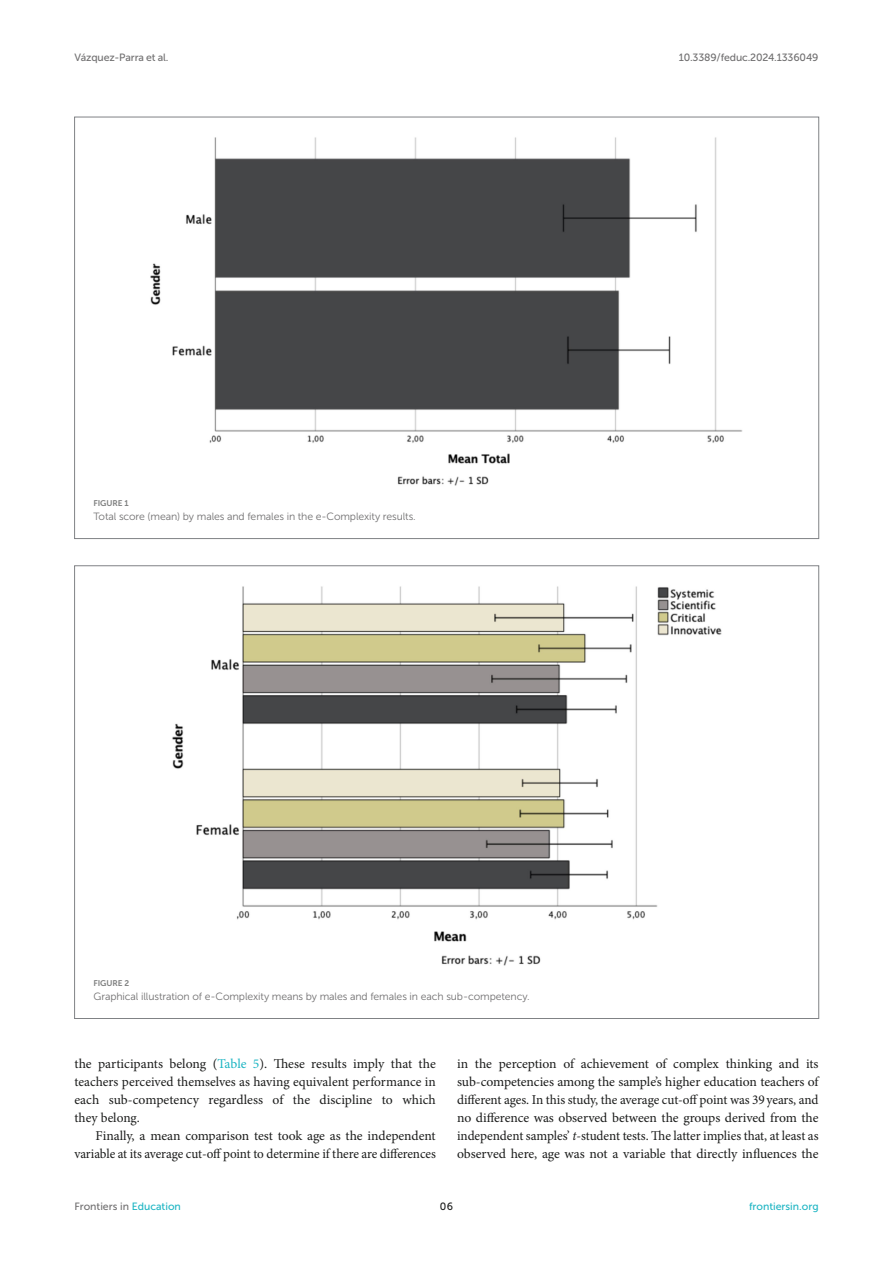
<style>
.page{position:relative;width:893px;height:1263px;background:#fff}
.page>*{position:absolute;margin:0;border:0;box-sizing:border-box;transform-origin:0 0}
.TEXT{font:13.5px/18px "Minion Pro";letter-spacing:-.005em;color:#1b1c1b;text-align:justify}
.FIG_LEG{font:10.5px "Museo Sans 300";letter-spacing:-.01em;color:#706f70}
.t1{font:10.5px "Museo Sans 500";letter-spacing:-.015em;color:#706f70}
.t2{font:10.5px "Museo Sans 500";color:#1db5c3}
.t3{font:10.5px "Museo Sans 500";color:#1b1c1b}
.FIG_HD{font:8.25px "Museo Sans 700";letter-spacing:-.01em;color:#7e7f7f}
.s1{color:#1db5c3}
.s2{font-style:italic}
</style>
<div class="page">
<img style="left:150px;top:137px;width:593px;height:349px">
<img style="left:172px;top:586px;width:550px;height:380px">
<p class="t1" style="left:74px;top:51px;width:96px">Vázquez-Parra et al.</p>
<p class="t1" style="left:679px;top:51px;width:141px">10.3389/feduc.2024.1336049</p>
<p class="FIG_HD" style="left:94px;top:499px;width:37px">FIGURE 1</p>
<p class="FIG_LEG" style="left:94px;top:510px;width:324px">Total score (mean) by males and females in the e-Complexity results.</p>
<p class="FIG_HD" style="left:94px;top:978px;width:37px">FIGURE 2</p>
<p class="FIG_LEG" style="left:94px;top:990px;width:438px">Graphical illustration of e-Complexity means by males and females in each sub-competency.</p>
<p class="TEXT" style="left:74px;top:1055px;width:363px">the participants belong (<span class="s1">Table 5</span>). These results imply that the teachers perceived themselves as having equivalent performance in each sub-competency regardless of the discipline to which they belong.</p>
<p class="TEXT" style="left:74px;top:1127px;width:363px;text-align:right">Finally, a mean comparison test took age as the independent variable at its average cut-off point to determine if there are differences</p>
<p class="TEXT" style="left:457px;top:1055px;width:363px">in the perception of achievement of complex thinking and its sub-competencies among the sample’s higher education teachers of different ages. In this study, the average cut-off point was 39years, and no difference was observed between the groups derived from the independent samples’ <span class="s2">t</span>-student tests. The latter implies that, at least as observed here, age was not a variable that directly influences the</p>
<p class="t1" style="left:74px;top:1200px;width:108px">Frontiers in <span class="s1">Education</span></p>
<p class="t3" style="left:440px;top:1200px;width:15px">06</p>
<p class="t2" style="left:749px;top:1200px;width:71px">frontiersin.org</p>
</div>
